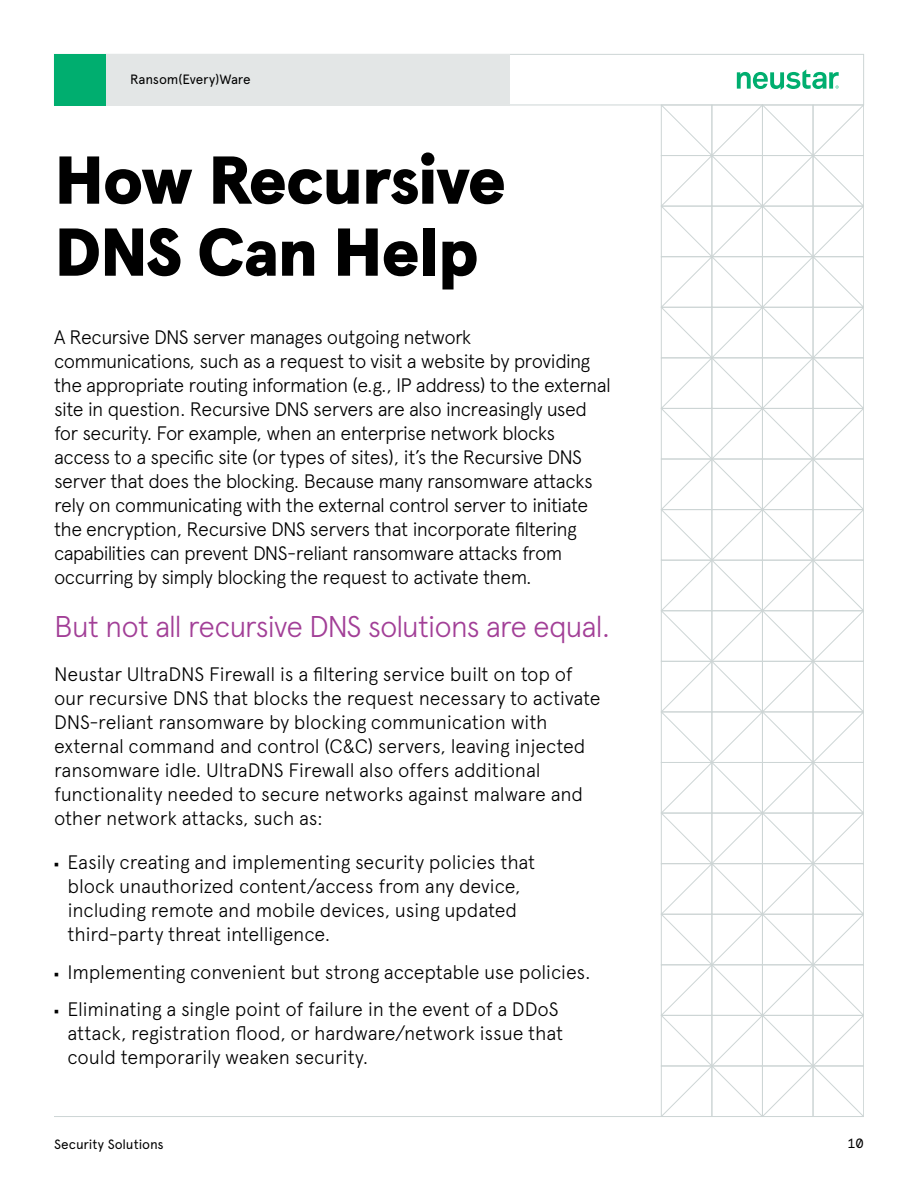
<style>
.page{position:relative;width:918px;height:1188px;background:#fff}
.page>*{position:absolute;margin:0;border:0;box-sizing:border-box;transform-origin:0 0}
.t1{font:900 67.5px/72px "Apercu Pro";letter-spacing:-.03em;color:#000}
.t2{font:300 30px "Apercu Pro";letter-spacing:-.045em;color:#a23f97}
.t3{font:300 19.5px/24px "Apercu Pro";letter-spacing:-.02em;color:#000}
.t4{font:13.5px "Apercu Pro";letter-spacing:-.01em;color:#000}
.t5{font:13.5px "Apercu Pro Mono";color:#000}
</style>
<div class="page">
<svg style="left:661px;top:105px;width:203px;height:1011px"></svg>
<div style="left:54px;top:54px;width:810px;height:51px;border:1px solid #cdd5d5"></div>
<svg style="left:737px;top:69px;width:102px;height:21px"></svg>
<div style="left:105px;top:54px;width:405px;height:51px;background:#e3e6e6"></div>
<div style="left:54px;top:54px;width:51px;height:51px;background:#00ae6f"></div>
<hr style="left:54px;top:1116px;width:810px;height:1px;background:#cdd5d5">
<p class="t4" style="left:130px;top:69px;width:122px">Ransom(Every)Ware</p>
<h1 class="t1" style="left:54px;top:140px;width:454px">How Recursive<br>DNS Can Help</h1>
<p class="t3" style="left:54px;top:323px;width:558px">A Recursive DNS server manages outgoing network communications, such as a request to visit a website by providing the appropriate routing information (e.g., IP address) to the external site in question. Recursive DNS servers are also increasingly used for security. For example, when an enterprise network blocks access to a specific site (or types of sites), it’s the Recursive DNS server that does the blocking. Because many ransomware attacks rely on communicating with the external control server to initiate the encryption, Recursive DNS servers that incorporate filtering capabilities can prevent DNS-reliant ransomware attacks from occurring by simply blocking the request to activate them.</p>
<h2 class="t2" style="left:54px;top:604px;width:558px">But not all recursive DNS solutions are equal.</h2>
<p class="t3" style="left:54px;top:660px;width:548px">Neustar UltraDNS Firewall is a filtering service built on top of our recursive DNS that blocks the request necessary to activate DNS-reliant ransomware by blocking communication with external command and control (C&amp;C) servers, leaving injected ransomware idle. UltraDNS Firewall also offers additional functionality needed to secure networks against malware and other network attacks, such as:</p>
<p class="t3" style="left:68px;top:849px;width:470px;text-indent:-14px">▪ Easily creating and implementing security policies that block unauthorized content/access from any device, including remote and mobile devices, using updated third-party threat intelligence.</p>
<p class="t3" style="left:54px;top:958px;width:538px">▪ Implementing convenient but strong acceptable use policies.</p>
<p class="t3" style="left:68px;top:996px;width:497px;text-indent:-14px">▪ Eliminating a single point of failure in the event of a DDoS attack, registration flood, or hardware/network issue that could temporarily weaken security.</p>
<p class="t4" style="left:54px;top:1134px;width:111px">Security Solutions</p>
<p class="t5" style="left:847px;top:1133px;width:18px">10</p>
</div>
